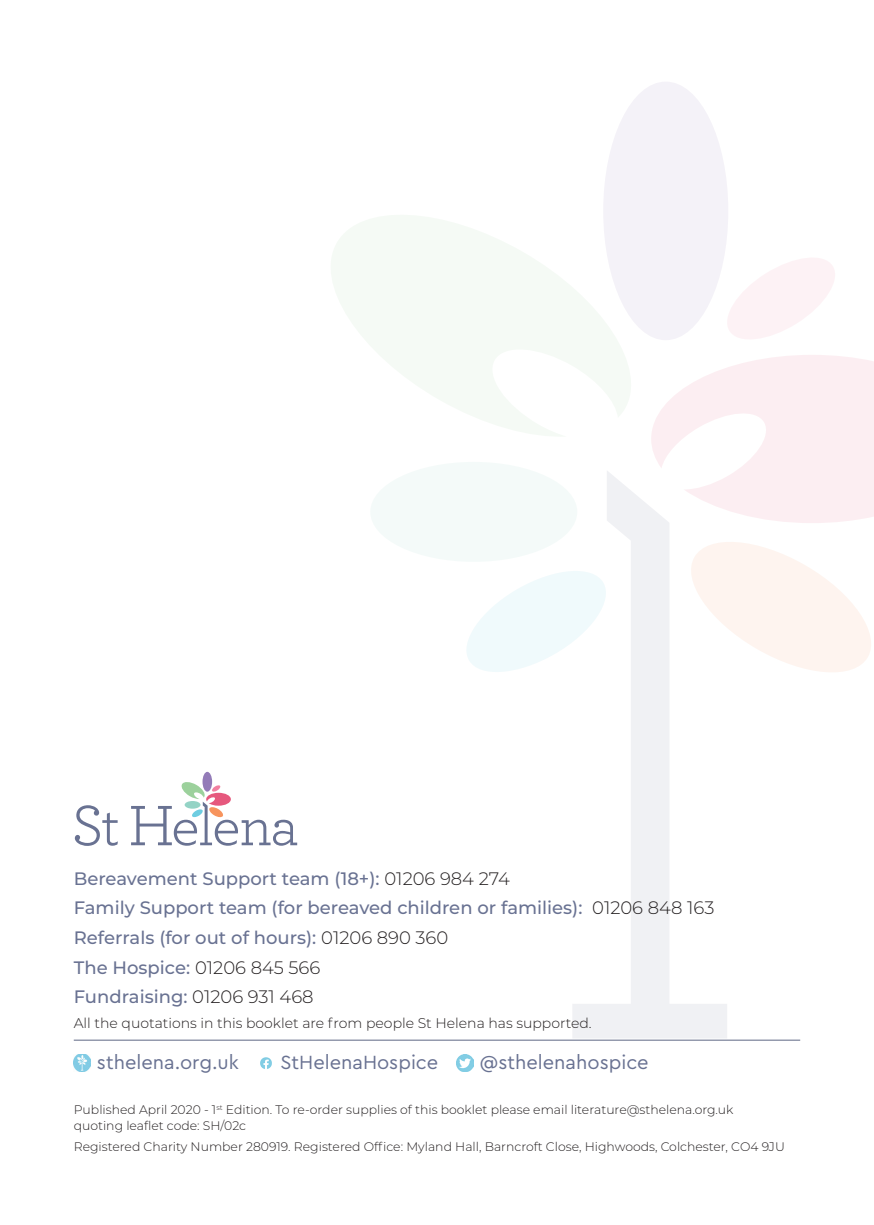
<style>
.page{position:relative;width:874px;height:1225px;background:#fff}
.page>*{position:absolute;margin:0;border:0;box-sizing:border-box;transform-origin:0 0}
.t1{font:20px "Cera Pro";color:#697292}
._9_12_mont_light{font:500 18px "Montserrat";color:#697292}
._9_12_mont_light-2{font:300 14px "Montserrat";color:#231f20}
._9_12_mont_light-3{font:300 12.4px/16px "Montserrat";color:#231f20}
.s1{font-weight:300;color:#231f20}
</style>
<div class="page">
<svg style="left:573px;top:471px;width:153px;height:567px"></svg>
<svg style="left:650px;top:355px;width:223px;height:168px"></svg>
<svg style="left:680px;top:534px;width:191px;height:146px"></svg>
<div style="left:603px;top:82px;width:125px;height:258px;background:#f4f2f8;border-radius:50%"></div>
<div style="left:370px;top:462px;width:207px;height:100px;background:#f4faf9;border-radius:50%"></div>
<svg style="left:467px;top:565px;width:146px;height:113px"></svg>
<svg style="left:727px;top:258px;width:108px;height:81px"></svg>
<hr style="left:74px;top:1039px;width:725px;height:1px;background:#5f6884">
<img style="left:74px;top:1054px;width:17px;height:17px">
<img style="left:260px;top:1057px;width:12px;height:12px">
<img style="left:456px;top:1054px;width:17px;height:17px">
<svg style="left:75px;top:805px;width:43px;height:41px"></svg>
<div style="left:202px;top:772px;width:10px;height:19px;background:#937bb8;border-radius:50%"></div>
<svg style="left:131px;top:781px;width:166px;height:64px"></svg>
<p class="_9_12_mont_light" style="left:74px;top:865px;width:437px">Bereavement Support team (18+): <span class="s1">01206 984 274</span></p>
<p class="_9_12_mont_light" style="left:74px;top:895px;width:641px">Family Support team (for bereaved children or families): <span class="s1">01206 848 163</span></p>
<p class="_9_12_mont_light" style="left:74px;top:925px;width:376px">Referrals (for out of hours): <span class="s1">01206 890 360</span></p>
<p class="_9_12_mont_light" style="left:74px;top:954px;width:248px">The Hospice: <span class="s1">01206 845 566</span></p>
<p class="_9_12_mont_light" style="left:74px;top:984px;width:241px">Fundraising: <span class="s1">01206 931 468</span></p>
<p class="_9_12_mont_light-2" style="left:74px;top:1013px;width:519px">All the quotations in this booklet are from people St Helena has supported.</p>
<p class="t1" style="left:97px;top:1049px;width:143px">sthelena.org.uk</p>
<p class="t1" style="left:280px;top:1049px;width:159px">StHelenaHospice</p>
<p class="t1" style="left:479px;top:1049px;width:170px">@sthelenahospice</p>
<p class="_9_12_mont_light-3" style="left:74px;top:1100px;width:661px">Published April 2020 - 1<sup>st</sup> Edition. To re-order supplies of this booklet please email literature@sthelena.org.uk quoting leaflet code: SH/02c</p>
<p class="_9_12_mont_light-3" style="left:74px;top:1138px;width:712px">Registered Charity Number 280919. Registered Office: Myland Hall, Barncroft Close, Highwoods, Colchester, CO4 9JU</p>
</div>
